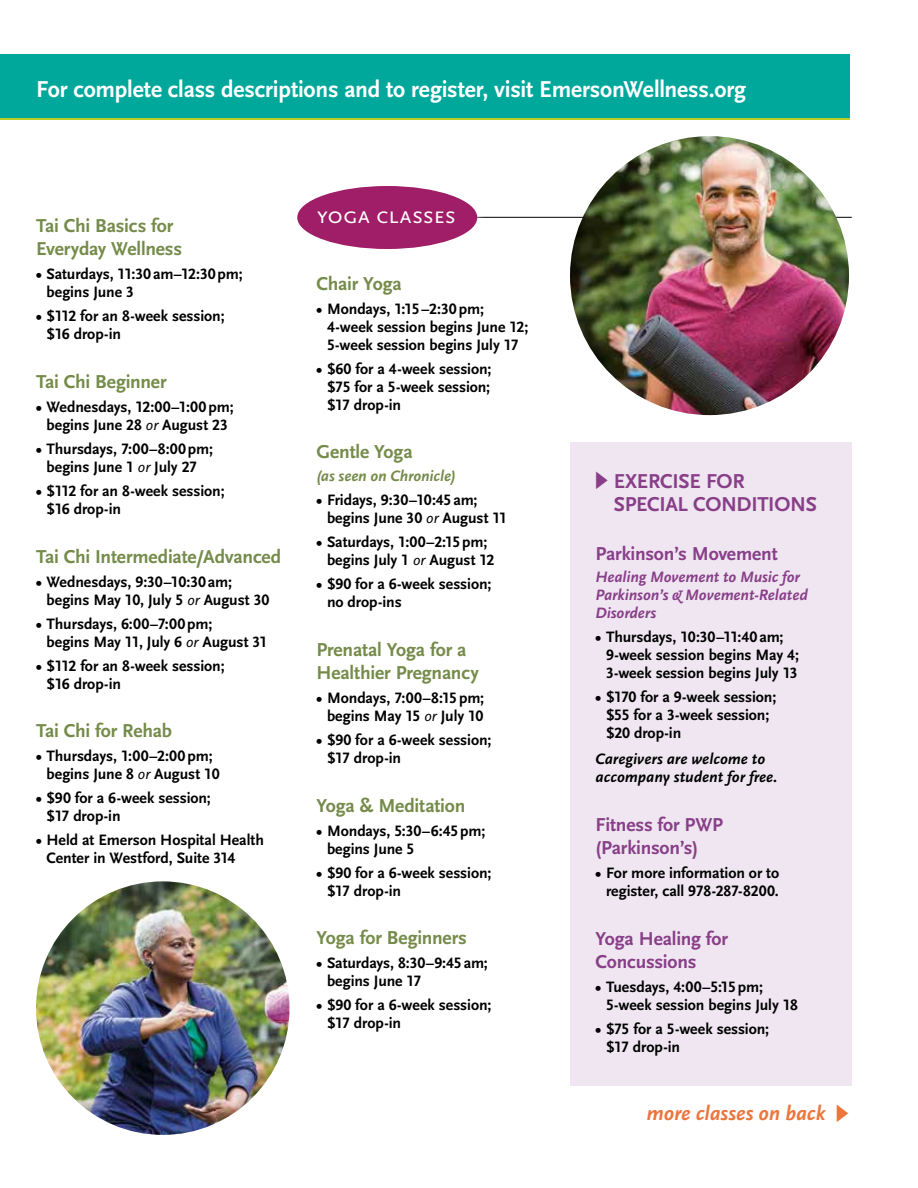
<style>
.page{position:relative;width:918px;height:1188px;background:#fff}
.page>*{position:absolute;margin:0;border:0;box-sizing:border-box;transform-origin:0 0}
.t1{font:700 24px "Scala Sans LF";letter-spacing:-.01em;color:#fff}
.t2{font:24px "Scala Sans LF Caps";letter-spacing:-.005em;color:#fff}
.t3{font:700 21px/23.2px "Scala Sans LF";letter-spacing:-.015em;color:#883f88}
.t4{font:italic 700 21px "Scala Sans LF";color:#eb763d}
.t5{font:700 19.5px/23.2px "Scala Sans LF";letter-spacing:-.01em;color:#758b4a}
.t6{font:700 19.5px/23.2px "Scala Sans LF";letter-spacing:-.01em;color:#883f88}
.t7{font:700 15.75px/18px "Scala Sans LF";letter-spacing:-.005em;color:#000}
.t8{font:italic 700 15.75px/18px "Scala Sans LF";color:#883f88}
.t9{font:italic 700 15.75px/18px "Scala Sans LF";letter-spacing:.005em;color:#000}
.t10{font:italic 700 15.75px "Scala Sans LF";color:#758b4a}
.s1{font-weight:400;font-style:italic}
.s2{font-family:"Mathematical Pi Six";font-weight:400;font-size:24px}
.s3{font-family:"Mathematical Pi Six";font-weight:400;font-style:normal;font-size:24px}
</style>
<div class="page">
<div style="left:570px;top:442px;width:282px;height:643px;background:#efe6f1"></div>
<hr style="left:323px;top:217px;width:529px;height:1px;background:#000">
<img style="left:570px;top:136px;width:279px;height:279px;border-radius:140px">
<img style="left:36px;top:881px;width:254px;height:254px;border-radius:127px">
<div style="left:288px;top:176px;width:199px;height:83px;background:#fff"></div>
<div style="left:297px;top:186px;width:180px;height:63px;background:#a01d67;border-radius:50%"></div>
<div style="left:0;top:54px;width:850px;height:66px;background:#b9ce27"></div>
<div style="left:0;top:54px;width:850px;height:64px;background:#00a89c"></div>
<h1 class="t1" style="left:36px;top:76px;width:711px">For complete class descriptions and to register, visit EmersonWellness.org</h1>
<p class="t5" style="left:36px;top:214px;width:148px">Tai Chi Basics for<br>Everyday Wellness</p>
<p class="t7" style="left:47px;top:265px;width:198px;text-indent:-11px">• Saturdays, 11:30 am–12:30pm; begins June 3</p>
<p class="t7" style="left:47px;top:307px;width:180px;text-indent:-11px">• $112 for an 8-week session; $16 drop-in</p>
<p class="t5" style="left:36px;top:370px;width:132px">Tai Chi Beginner</p>
<p class="t7" style="left:36px;top:398px;width:199px;text-align:center">• Wednesdays, 12:00–1:00pm; begins June 28 <span class="s1">or</span> August 23</p>
<p class="t7" style="left:36px;top:440px;width:179px;text-align:center">• Thursdays, 7:00–8:00pm; begins June 1 <span class="s1">or</span> July 27</p>
<p class="t7" style="left:47px;top:482px;width:180px;text-indent:-11px">• $112 for an 8-week session; $16 drop-in</p>
<p class="t5" style="left:36px;top:545px;width:247px">Tai Chi Intermediate/Advanced</p>
<p class="t7" style="left:47px;top:573px;width:224px;text-indent:-11px">• Wednesdays, 9:30–10:30 am; begins May 10, July 5 <span class="s1">or</span> August 30</p>
<p class="t7" style="left:47px;top:615px;width:222px;text-indent:-11px">• Thursdays, 6:00–7:00pm;<br>begins May 11, July 6 <span class="s1">or</span> August 31</p>
<p class="t7" style="left:47px;top:657px;width:180px;text-indent:-11px">• $112 for an 8-week session; $16 drop-in</p>
<p class="t5" style="left:36px;top:720px;width:138px">Tai Chi for Rehab</p>
<p class="t7" style="left:47px;top:748px;width:175px;text-indent:-11px">• Thursdays, 1:00–2:00pm; begins June 8 <span class="s1">or</span> August 10</p>
<p class="t7" style="left:47px;top:790px;width:166px;text-indent:-11px">• $90 for a 6-week session; $17 drop-in</p>
<p class="t7" style="left:47px;top:832px;width:219px;text-indent:-11px">• Held at Emerson Hospital Health<br>Center in Westford, Suite 314</p>
<h1 class="t2" style="left:317px;top:202px;width:141px">yoga classes</h1>
<p class="t5" style="left:316px;top:272px;width:87px">Chair Yoga</p>
<p class="t7" style="left:327px;top:300px;width:203px;text-indent:-11px">• Mondays, 1:15 –2:30pm;<br>4-week session begins June 12;<br>5-week session begins July 17</p>
<p class="t7" style="left:327px;top:360px;width:166px;text-align:justify;text-indent:-11px">• $60 for a 4-week session; $75 for a 5-week session; $17 drop-in</p>
<p class="t5" style="left:316px;top:441px;width:98px">Gentle Yoga</p>
<p class="t10" style="left:316px;top:467px;width:141px">(as seen on Chronicle)</p>
<p class="t7" style="left:327px;top:491px;width:182px;text-indent:-11px">• Fridays, 9:30–10:45 am; begins June 30 <span class="s1">or</span> August 11</p>
<p class="t7" style="left:327px;top:533px;width:169px;text-indent:-11px">• Saturdays, 1:00–2:15pm; begins July 1 <span class="s1">or</span> August 12</p>
<p class="t7" style="left:327px;top:575px;width:166px;text-indent:-11px">• $90 for a 6-week session; no drop-ins</p>
<p class="t5" style="left:316px;top:638px;width:164px">Prenatal Yoga for a<br>Healthier Pregnancy</p>
<p class="t7" style="left:316px;top:689px;width:169px;text-align:right">• Mondays, 7:00–8:15pm; begins May 15 <span class="s1">or</span> July 10</p>
<p class="t7" style="left:327px;top:731px;width:166px;text-indent:-11px">• $90 for a 6-week session; $17 drop-in</p>
<p class="t5" style="left:316px;top:794px;width:150px">Yoga &amp; Meditation</p>
<p class="t7" style="left:327px;top:822px;width:160px;text-indent:-11px">• Mondays, 5:30–6:45pm; begins June 5</p>
<p class="t7" style="left:327px;top:864px;width:166px;text-indent:-11px">• $90 for a 6-week session; $17 drop-in</p>
<p class="t5" style="left:316px;top:927px;width:152px">Yoga for Beginners</p>
<p class="t7" style="left:327px;top:955px;width:162px;text-indent:-11px">• Saturdays, 8:30–9:45 am; begins June 17</p>
<p class="t7" style="left:327px;top:997px;width:166px;text-indent:-11px">• $90 for a 6-week session; $17 drop-in</p>
<h2 class="t3" style="left:614px;top:470px;width:205px;text-indent:-18px"><span class="s2">c</span> EXERCISE FOR<br>SPECIAL CONDITIONS</h2>
<p class="t6" style="left:596px;top:542px;width:184px">Parkinson’s Movement</p>
<p class="t8" style="left:596px;top:568px;width:214px">Healing Movement to Music for<br>Parkinson’s &amp; Movement-Related<br>Disorders</p>
<p class="t7" style="left:606px;top:629px;width:194px;text-indent:-11px">• Thursdays, 10:30–11:40 am;<br>9-week session begins May 4;<br>3-week session begins July 13</p>
<p class="t7" style="left:606px;top:689px;width:172px;text-indent:-11px">• $170 for a 9-week session; $55 for a 3-week session; $20 drop-in</p>
<p class="t9" style="left:596px;top:751px;width:184px">Caregivers are welcome to accompany student for free.</p>
<p class="t6" style="left:596px;top:814px;width:129px">Fitness for PWP (Parkinson’s)</p>
<p class="t7" style="left:596px;top:865px;width:185px;text-align:right">• For more information or to register, call 978-287-8200.</p>
<p class="t6" style="left:596px;top:928px;width:134px">Yoga Healing for<br>Concussions</p>
<p class="t7" style="left:606px;top:979px;width:193px;text-indent:-11px">• Tuesdays, 4:00–5:15pm;<br>5-week session begins July 18</p>
<p class="t7" style="left:606px;top:1021px;width:165px;text-indent:-11px">• $75 for a 5-week session; $17 drop-in</p>
<h2 class="t4" style="left:647px;top:1102px;width:204px">more classes on back <span class="s3">c</span></h2>
</div>
